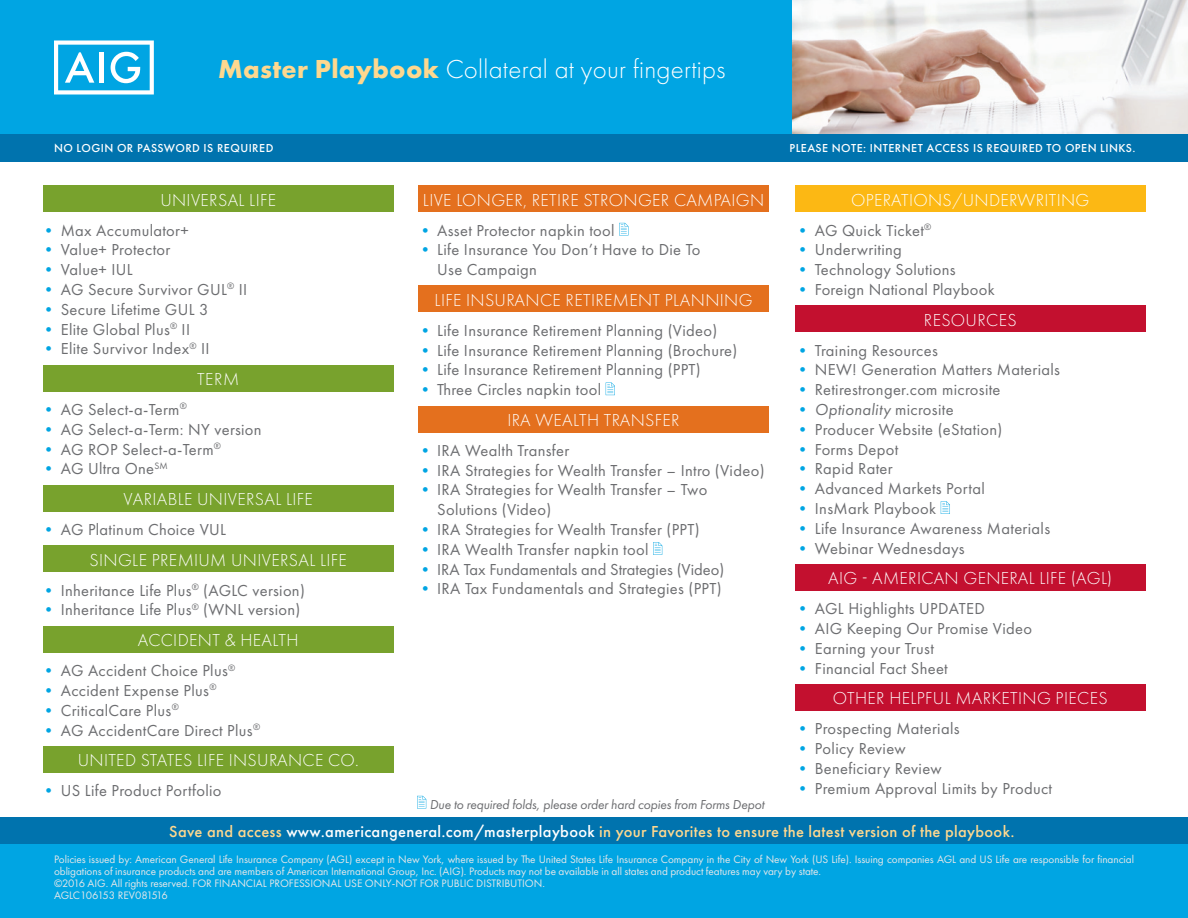
<style>
.page{position:relative;width:1188px;height:918px;background:#fff}
.page>*{position:absolute;margin:0;border:0;box-sizing:border-box;transform-origin:0 0}
.t1{font:300 27px "Futura PT";letter-spacing:.01em;color:#fff}
.t2{font:300 18px "Futura PT";letter-spacing:.02em;color:#fff}
.t3{font:16.5px/19.8px "Futura PT";letter-spacing:.02em;color:#6c6d70}
.t4{font:500 16.5px "Futura PT";letter-spacing:.02em;color:#fed88f}
.t5{font:16.5px "Futura PT";color:#6c6d70}
.t6{font:italic 16.5px "Futura PT";letter-spacing:.02em;color:#6c6d70}
.t7{font:italic 13.5px "Futura PT";letter-spacing:-.01em;color:#6c6d70}
.t8{font:500 12px "Futura PT";letter-spacing:.04em;color:#fff}
.t9{font:11.25px/12px "Futura PT";letter-spacing:-.005em;color:#e6e7e9}
.s1{font-weight:700;color:#fed88f}
.s2{color:#00a5e3}
.s3{font-style:normal;color:#00a5e3}
.s4{font-style:normal}
.s5{color:#fff}
</style>
<div class="page">
<img style="left:792px;top:0;width:396px;height:134px">
<div style="left:0;top:837px;width:1188px;height:81px;background:#00a5e3"></div>
<div style="left:43px;top:185px;width:351px;height:27px;background:#78a22d"></div>
<div style="left:43px;top:365px;width:351px;height:27px;background:#78a22d"></div>
<div style="left:43px;top:485px;width:351px;height:27px;background:#78a22d"></div>
<div style="left:43px;top:545px;width:351px;height:27px;background:#78a22d"></div>
<div style="left:43px;top:626px;width:351px;height:27px;background:#78a22d"></div>
<div style="left:43px;top:746px;width:351px;height:27px;background:#78a22d"></div>
<div style="left:418px;top:185px;width:351px;height:27px;background:#e4701e"></div>
<svg style="left:619px;top:223px;width:9px;height:13px"></svg>
<div style="left:418px;top:285px;width:351px;height:27px;background:#e4701e"></div>
<svg style="left:606px;top:383px;width:9px;height:12px"></svg>
<div style="left:418px;top:406px;width:351px;height:27px;background:#e4701e"></div>
<svg style="left:653px;top:542px;width:9px;height:13px"></svg>
<div style="left:795px;top:185px;width:351px;height:27px;background:#fcb814"></div>
<div style="left:795px;top:305px;width:351px;height:27px;background:#c3102f"></div>
<svg style="left:941px;top:501px;width:9px;height:13px"></svg>
<div style="left:795px;top:564px;width:351px;height:27px;background:#c3102f"></div>
<div style="left:795px;top:684px;width:351px;height:27px;background:#c3102f"></div>
<svg style="left:417px;top:796px;width:9px;height:12px"></svg>
<div style="left:0;top:0;width:792px;height:135px;background:#00a5e3"></div>
<div style="left:0;top:818px;width:1188px;height:26px;background:#0073ae"></div>
<svg style="left:54px;top:40px;width:100px;height:54px"></svg>
<div style="left:99px;top:52px;width:5px;height:31px;background:#fff"></div>
<div style="left:0;top:134px;width:1188px;height:27px;background:#0073ae"></div>
<h1 class="t1" style="left:218px;top:54px;width:509px"><span class="s1">Master Playbook</span> Collateral at your fingertips</h1>
<p class="t8" style="left:54px;top:141px;width:221px">NO LOGIN OR PASSWORD IS REQUIRED</p>
<p class="t8" style="left:789px;top:141px;width:348px">PLEASE NOTE: INTERNET ACCESS IS REQUIRED TO OPEN LINKS.</p>
<p class="t2" style="left:160px;top:189px;width:117px">UNIVERSAL LIFE</p>
<p class="t3" style="left:40px;top:220px;width:150px"><span class="s2">•</span> Max Accumulator+</p>
<p class="t3" style="left:40px;top:240px;width:131px"><span class="s2">•</span> Value+ Protector</p>
<p class="t3" style="left:40px;top:260px;width:94px"><span class="s2">•</span> Value+ IUL</p>
<p class="t3" style="left:40px;top:279px;width:208px"><span class="s2">•</span> AG Secure Survivor GUL<sup>®</sup> II</p>
<p class="t3" style="left:41px;top:299px;width:170px"><span class="s2">•</span> Secure Lifetime GUL 3</p>
<p class="t3" style="left:41px;top:319px;width:151px"><span class="s2">•</span> Elite Global Plus<sup>®</sup> II</p>
<p class="t3" style="left:41px;top:339px;width:171px"><span class="s2">•</span> Elite Survivor Index<sup>®</sup> II</p>
<p class="t2" style="left:197px;top:369px;width:44px">TERM</p>
<p class="t3" style="left:40px;top:399px;width:148px"><span class="s2">•</span> AG Select-a-Term<sup>®</sup></p>
<p class="t3" style="left:40px;top:419px;width:223px"><span class="s2">•</span> AG Select-a-Term: NY version</p>
<p class="t3" style="left:40px;top:439px;width:182px"><span class="s2">•</span> AG ROP Select-a-Term<sup>®</sup></p>
<p class="t3" style="left:40px;top:459px;width:129px"><span class="s2">•</span> AG Ultra One<sup>SM</sup></p>
<p class="t2" style="left:124px;top:489px;width:191px">VARIABLE UNIVERSAL LIFE</p>
<p class="t3" style="left:40px;top:520px;width:187px"><span class="s2">•</span> AG Platinum Choice VUL</p>
<p class="t2" style="left:90px;top:550px;width:259px">SINGLE PREMIUM UNIVERSAL LIFE</p>
<p class="t3" style="left:40px;top:580px;width:266px"><span class="s2">•</span> Inheritance Life Plus<sup>®</sup> (AGLC version)</p>
<p class="t3" style="left:41px;top:600px;width:261px"><span class="s2">•</span> Inheritance Life Plus<sup>®</sup> (WNL version)</p>
<p class="t2" style="left:138px;top:630px;width:162px">ACCIDENT &amp; HEALTH</p>
<p class="t3" style="left:40px;top:661px;width:196px"><span class="s2">•</span> AG Accident Choice Plus<sup>®</sup></p>
<p class="t3" style="left:40px;top:680px;width:178px"><span class="s2">•</span> Accident Expense Plus<sup>®</sup></p>
<p class="t3" style="left:40px;top:700px;width:140px"><span class="s2">•</span> CriticalCare Plus<sup>®</sup></p>
<p class="t3" style="left:40px;top:720px;width:221px"><span class="s2">•</span> AG AccidentCare Direct Plus<sup>®</sup></p>
<p class="t2" style="left:78px;top:750px;width:282px">UNITED STATES LIFE INSURANCE CO.</p>
<p class="t3" style="left:40px;top:781px;width:183px"><span class="s2">•</span> US Life Product Portfolio</p>
<p class="t2" style="left:423px;top:189px;width:343px">LIVE LONGER, RETIRE STRONGER CAMPAIGN</p>
<p class="t3" style="left:417px;top:220px;width:199px"><span class="s2">•</span> Asset Protector napkin tool</p>
<p class="t3" style="left:437px;top:240px;width:265px;text-indent:-20px"><span class="s2">•</span> Life Insurance You Don’t Have to Die To<br>Use Campaign</p>
<p class="t2" style="left:435px;top:290px;width:319px">LIFE INSURANCE RETIREMENT PLANNING</p>
<p class="t3" style="left:417px;top:320px;width:302px"><span class="s2">•</span> Life Insurance Retirement Planning (Video)</p>
<p class="t3" style="left:417px;top:340px;width:322px"><span class="s2">•</span> Life Insurance Retirement Planning (Brochure)</p>
<p class="t3" style="left:417px;top:360px;width:285px"><span class="s2">•</span> Life Insurance Retirement Planning (PPT)</p>
<p class="t3" style="left:417px;top:380px;width:186px"><span class="s2">•</span> Three Circles napkin tool</p>
<p class="t2" style="left:508px;top:410px;width:174px">IRA WEALTH TRANSFER</p>
<p class="t3" style="left:417px;top:440px;width:154px"><span class="s2">•</span> IRA Wealth Transfer</p>
<p class="t3" style="left:417px;top:460px;width:349px"><span class="s2">•</span> IRA Strategies for Wealth Transfer – Intro (Video)</p>
<p class="t3" style="left:437px;top:480px;width:272px;text-indent:-20px"><span class="s2">•</span> IRA Strategies for Wealth Transfer – Two<br>Solutions (Video)</p>
<p class="t3" style="left:417px;top:520px;width:284px"><span class="s2">•</span> IRA Strategies for Wealth Transfer (PPT)</p>
<p class="t3" style="left:417px;top:539px;width:233px"><span class="s2">•</span> IRA Wealth Transfer napkin tool</p>
<p class="t5" style="left:417px;top:559px;width:309px"><span class="s2">•</span> IRA Tax Fundamentals and Strategies (Video)</p>
<p class="t3" style="left:417px;top:579px;width:306px"><span class="s2">•</span> IRA Tax Fundamentals and Strategies (PPT)</p>
<p class="t7" style="left:430px;top:796px;width:336px">Due to required folds, please order hard copies from Forms Depot</p>
<p class="t2" style="left:851px;top:189px;width:240px">OPERATIONS/UNDERWRITING</p>
<p class="t3" style="left:795px;top:220px;width:138px"><span class="s2">•</span> AG Quick Ticket<sup>®</sup></p>
<p class="t3" style="left:795px;top:240px;width:109px"><span class="s2">•</span> Underwriting</p>
<p class="t3" style="left:795px;top:260px;width:163px"><span class="s2">•</span> Technology Solutions</p>
<p class="t3" style="left:795px;top:279px;width:202px"><span class="s2">•</span> Foreign National Playbook</p>
<p class="t2" style="left:924px;top:309px;width:94px">RESOURCES</p>
<p class="t3" style="left:795px;top:340px;width:145px"><span class="s2">•</span> Training Resources</p>
<p class="t3" style="left:795px;top:360px;width:267px"><span class="s2">•</span> NEW! Generation Matters Materials</p>
<p class="t3" style="left:795px;top:380px;width:207px"><span class="s2">•</span> Retirestronger.com microsite</p>
<p class="t6" style="left:795px;top:400px;width:161px"><span class="s3">•</span> Optionality <span class="s4">microsite</span></p>
<p class="t3" style="left:795px;top:419px;width:209px"><span class="s2">•</span> Producer Website (eStation)</p>
<p class="t3" style="left:795px;top:439px;width:105px"><span class="s2">•</span> Forms Depot</p>
<p class="t3" style="left:795px;top:459px;width:100px"><span class="s2">•</span> Rapid Rater</p>
<p class="t3" style="left:795px;top:479px;width:192px"><span class="s2">•</span> Advanced Markets Portal</p>
<p class="t3" style="left:795px;top:498px;width:143px"><span class="s2">•</span> InsMark Playbook</p>
<p class="t3" style="left:795px;top:518px;width:257px"><span class="s2">•</span> Life Insurance Awareness Materials</p>
<p class="t3" style="left:795px;top:538px;width:172px"><span class="s2">•</span> Webinar Wednesdays</p>
<p class="t2" style="left:828px;top:568px;width:286px">AIG - AMERICAN GENERAL LIFE (AGL)</p>
<p class="t3" style="left:795px;top:599px;width:192px"><span class="s2">•</span> AGL Highlights UPDATED</p>
<p class="t3" style="left:795px;top:619px;width:239px"><span class="s2">•</span> AIG Keeping Our Promise Video</p>
<p class="t3" style="left:795px;top:638px;width:141px"><span class="s2">•</span> Earning your Trust</p>
<p class="t3" style="left:795px;top:658px;width:155px"><span class="s2">•</span> Financial Fact Sheet</p>
<p class="t2" style="left:833px;top:688px;width:276px">OTHER HELPFUL MARKETING PIECES</p>
<p class="t3" style="left:795px;top:719px;width:167px"><span class="s2">•</span> Prospecting Materials</p>
<p class="t3" style="left:795px;top:739px;width:113px"><span class="s2">•</span> Policy Review</p>
<p class="t3" style="left:795px;top:758px;width:149px"><span class="s2">•</span> Beneficiary Review</p>
<p class="t3" style="left:795px;top:778px;width:259px"><span class="s2">•</span> Premium Approval Limits by Product</p>
<p class="t4" style="left:169px;top:822px;width:847px">Save and access <span class="s5">www.americangeneral.com/masterplaybook</span> in your Favorites to ensure the latest version of the playbook.</p>
<p class="t9" style="left:54px;top:853px;width:1082px">Policies issued by: American General Life Insurance Company (AGL) except in New York, where issued by The United States Life Insurance Company in the City of New York (US Life). Issuing companies AGL and US Life are responsible for financial obligations of insurance products and are members of American International Group, Inc. (AIG). Products may not be available in all states and product features may vary by state.<br>©2016 AIG. All rights reserved. FOR FINANCIAL PROFESSIONAL USE ONLY-NOT FOR PUBLIC DISTRIBUTION.<br>AGLC106153 REV081516</p>
</div>
